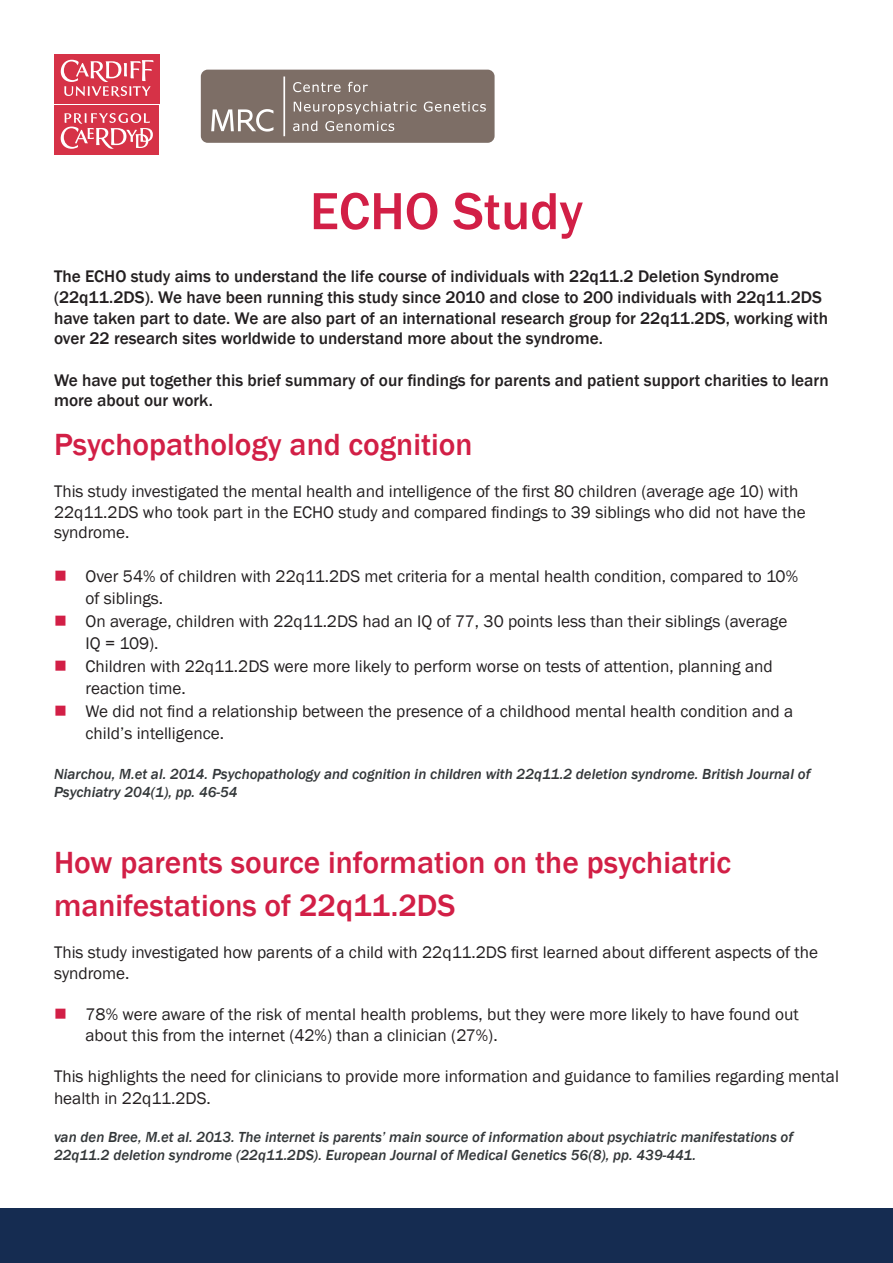
<style>
.page{position:relative;width:893px;height:1263px;background:#fff}
.page>*{position:absolute;margin:0;border:0;box-sizing:border-box;transform-origin:0 0}
.t1{font:500 54px "Franklin Gothic";color:#d21f46}
.t2{font:500 31.5px/43.2px "Franklin Gothic";color:#d21f46}
.t3{font:17.25px/20.7px "Franklin Gothic";color:#231f20}
.t4{font:500 17.25px/20.7px "Franklin Gothic";color:#231f20}
.t5{font:italic 500 15px/18px "Franklin Gothic";color:#333739}
.s1{color:#d21f46}
</style>
<div class="page">
<div style="left:54px;top:106px;width:105px;height:49px;background:#d63247"></div>
<svg style="left:61px;top:113px;width:92px;height:36px"></svg>
<div style="left:54px;top:54px;width:105px;height:49px;background:#d63247"></div>
<svg style="left:61px;top:60px;width:92px;height:37px"></svg>
<div style="left:201px;top:70px;width:294px;height:73px;background:#7d6e66;border-radius:7px"></div>
<svg style="left:293px;top:82px;width:48px;height:10px"></svg>
<svg style="left:348px;top:82px;width:20px;height:10px"></svg>
<svg style="left:294px;top:101px;width:122px;height:13px"></svg>
<svg style="left:424px;top:102px;width:62px;height:10px"></svg>
<svg style="left:293px;top:121px;width:24px;height:10px"></svg>
<svg style="left:325px;top:121px;width:69px;height:10px"></svg>
<svg style="left:283px;top:76px;width:2px;height:60px"></svg>
<svg style="left:211px;top:109px;width:62px;height:23px"></svg>
<div style="left:0;top:1209px;width:893px;height:54px;background:#152c51"></div>
<p class="t1" style="left:310px;top:178px;width:275px">ECHO Study</p>
<p class="t4" style="left:54px;top:266px;width:776px">The ECHO study aims to understand the life course of individuals with 22q11.2 Deletion Syndrome (22q11.2DS). We have been running this study since 2010 and close to 200 individuals with 22q11.2DS have taken part to date. We are also part of an international research group for 22q11.2DS, working with over 22 research sites worldwide to understand more about the syndrome.</p>
<p class="t4" style="left:54px;top:370px;width:776px">We have put together this brief summary of our findings for parents and patient support charities to learn more about our work.</p>
<p class="t2" style="left:54px;top:423px;width:420px">Psychopathology and cognition</p>
<p class="t3" style="left:54px;top:481px;width:753px">This study investigated the mental health and intelligence of the first 80 children (average age 10) with<br>22q11.2DS who took part in the ECHO study and compared findings to 39 siblings who did not have the syndrome.</p>
<p class="t3" style="left:85px;top:565px;width:714px;line-height:22.5px;text-indent:-31px"><span class="s1">■</span> Over 54% of children with 22q11.2DS met criteria for a mental health condition, compared to 10% of siblings.</p>
<p class="t3" style="left:85px;top:610px;width:703px;line-height:22.5px;text-indent:-31px"><span class="s1">■</span> On average, children with 22q11.2DS had an IQ of 77, 30 points less than their siblings (average<br>IQ = 109).</p>
<p class="t3" style="left:85px;top:655px;width:689px;line-height:22.5px;text-indent:-31px"><span class="s1">■</span> Children with 22q11.2DS were more likely to perform worse on tests of attention, planning and reaction time.</p>
<p class="t3" style="left:85px;top:700px;width:709px;line-height:22.5px;text-indent:-31px"><span class="s1">■</span> We did not find a relationship between the presence of a childhood mental health condition and a child’s intelligence.</p>
<p class="t5" style="left:54px;top:765px;width:758px">Niarchou, M.et al. 2014. Psychopathology and cognition in children with 22q11.2 deletion syndrome. British Journal of<br>Psychiatry 204(1), pp. 46-54</p>
<p class="t2" style="left:54px;top:841px;width:679px">How parents source information on the psychiatric manifestations of 22q11.2DS</p>
<p class="t3" style="left:54px;top:942px;width:766px">This study investigated how parents of a child with 22q11.2DS first learned about different aspects of the syndrome.</p>
<p class="t3" style="left:85px;top:1004px;width:715px;text-indent:-31px"><span class="s1">■</span> 78% were aware of the risk of mental health problems, but they were more likely to have found out about this from the internet (42%) than a clinician (27%).</p>
<p class="t3" style="left:54px;top:1066px;width:786px;line-height:21.6px">This highlights the need for clinicians to provide more information and guidance to families regarding mental health in 22q11.2DS.</p>
<p class="t5" style="left:54px;top:1128px;width:741px">van den Bree, M.et al. 2013. The internet is parents’ main source of information about psychiatric manifestations of<br>22q11.2 deletion syndrome (22q11.2DS). European Journal of Medical Genetics 56(8), pp. 439-441.</p>
</div>
